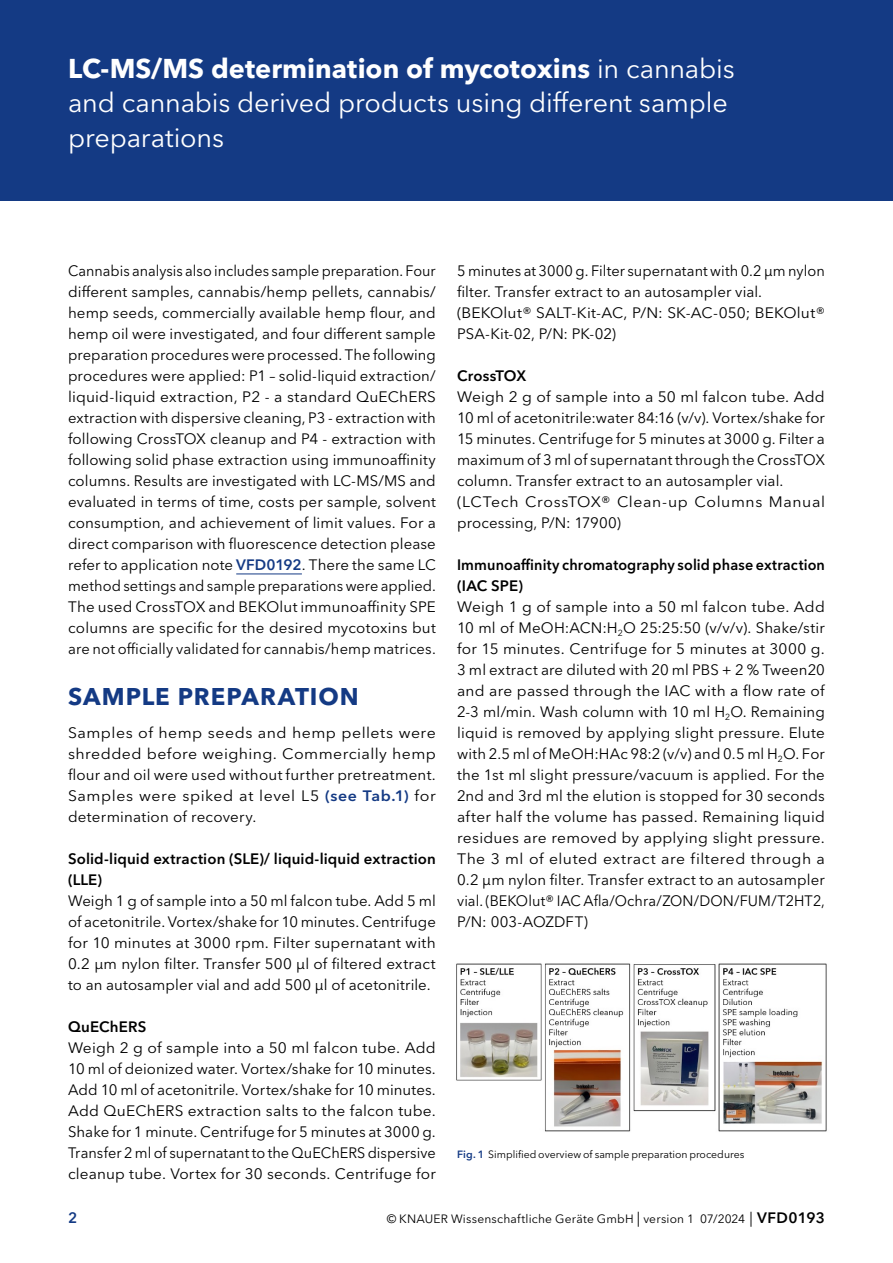
<style>
.page{position:relative;width:893px;height:1263px;background:#fff}
.page>*{position:absolute;margin:0;border:0;box-sizing:border-box;transform-origin:0 0}
.t1{font:27px/34.5px "Avenir Next W1 G";letter-spacing:-.005em;color:#fff}
.t2{font:700 24px "Avenir Next W1 G";letter-spacing:.04em;color:#143a84}
.t3{font:15px/21px "Avenir Next W1 G";letter-spacing:.01em;color:#000;text-align:justify}
.t4{font:15px/21px "Avenir Next W1 G";letter-spacing:.01em;color:#000;text-align:justify;scale:.96 1}
.t5{font:15px/21px "Avenir Next W1 G";letter-spacing:.01em;color:#000;text-align:justify;scale:1.04 1}
.t6{font:15px/21px "Avenir Next W1 G";letter-spacing:.01em;color:#000;text-align:justify;scale:1.06 1}
.t7{font:600 15px/21px "Avenir Next W1 G";letter-spacing:.01em;color:#000}
.t8{font:600 15px/21px "Avenir Next W1 G";letter-spacing:.01em;color:#000;scale:.96 1}
.t9{font:600 15px "Avenir Next W1 G";color:#143a84}
.t10{font:12px "Avenir Next W1 G";letter-spacing:.015em;color:#000}
.t11{font:10.5px "Avenir Next W1 G";color:#000}
.s1{font-weight:700}
.s2{font-weight:600;color:#143a84}
.s3{font-size:15px}
.s4{font-weight:600;font-size:15px}
</style>
<div class="page">
<div style="left:0;top:0;width:893px;height:201px;background:#143a84"></div>
<hr style="left:236px;top:573px;width:66px;height:1px;background:#143a84">
<img style="left:456px;top:963px;width:371px;height:169px">
<h1 class="t1" style="left:68px;top:51px;width:668px"><span class="s1">LC-MS/MS determination of mycotoxins</span> in cannabis and cannabis derived products using different sample preparations</h1>
<p class="t4" style="left:68px;top:260px;width:385px">Cannabis analysis also includes sample preparation. Four different samples, cannabis/hemp pellets, cannabis/ hemp seeds, commercially available hemp flour, and hemp oil were investigated, and four different sample preparation procedures were processed. The following procedures were applied: P1 – solid-liquid extraction/ liquid-liquid extraction, P2 - a standard QuEChERS extraction with dispersive cleaning, P3 - extraction with following CrossTOX cleanup and P4 - extraction with following solid phase extraction using immunoaffinity columns. Results are investigated with LC-MS/MS and evaluated in terms of time, costs per sample, solvent consumption, and achievement of limit values. For a direct comparison with fluorescence detection please refer to application note <span class="s2">VFD0192</span>. There the same LC method settings and sample preparations were applied.<br>The used CrossTOX and BEKOlut immunoaffinity SPE columns are specific for the desired mycotoxins but are not officially validated for cannabis/hemp matrices.</p>
<p class="t3" style="left:457px;top:260px;width:369px;text-align:left">5 minutes at 3000 g. Filter supernatant with 0.2 µm nylon filter. Transfer extract to an autosampler vial. (BEKOlut® SALT-Kit-AC, P/N: SK-AC-050; BEKOlut® PSA-Kit-02, P/N: PK-02)</p>
<p class="t7" style="left:457px;top:365px;width:71px">CrossTOX</p>
<p class="t5" style="left:457px;top:386px;width:355px;text-align:left">Weigh 2 g of sample into a 50 ml falcon tube. Add 10 ml of acetonitrile:water 84:16 (v/v). Vortex/shake for 15 minutes. Centrifuge for 5 minutes at 3000 g. Filter a maximum of 3 ml of supernatant through the CrossTOX column. Transfer extract to an autosampler vial. (LCTech CrossTOX® Clean-up Columns Manual processing, P/N: 17900)</p>
<p class="t8" style="left:457px;top:554px;width:385px">Immunoaffinity chromatography solid phase extraction (IAC SPE)</p>
<p class="t3" style="left:457px;top:596px;width:369px">Weigh 1 g of sample into a 50 ml falcon tube. Add 10 ml of MeOH:ACN:H<sub>2</sub>O 25:25:50 (v/v/v). Shake/stir for 15 minutes. Centrifuge for 5 minutes at 3000 g.<br>3 ml extract are diluted with 20 ml PBS + 2 % Tween20 and are passed through the IAC with a flow rate of 2-3 ml/min. Wash column with 10 ml H<sub>2</sub>O. Remaining liquid is removed by applying slight pressure. Elute with 2.5 ml of MeOH:HAc 98:2 (v/v) and 0.5 ml H<sub>2</sub>O. For the 1st ml slight pressure/vacuum is applied. For the 2nd and 3rd ml the elution is stopped for 30 seconds after half the volume has passed. Remaining liquid residues are removed by applying slight pressure.<br>The 3 ml of eluted extract are filtered through a 0.2 µm nylon filter. Transfer extract to an autosampler vial. (BEKOlut® IAC Afla/Ochra/ZON/DON/FUM/T2HT2, P/N: 003-AOZDFT)</p>
<h2 class="t2" style="left:68px;top:682px;width:292px">SAMPLE PREPARATION</h2>
<p class="t6" style="left:68px;top:722px;width:349px">Samples of hemp seeds and hemp pellets were shredded before weighing. Commercially hemp flour and oil were used without further pretreatment.<br>Samples were spiked at level L5 <span class="s2">(see Tab.1)</span> for determination of recovery.</p>
<p class="t7" style="left:68px;top:848px;width:369px">Solid-liquid extraction (SLE)/ liquid-liquid extraction (LLE)</p>
<p class="t3" style="left:68px;top:890px;width:369px">Weigh 1 g of sample into a 50 ml falcon tube. Add 5 ml of acetonitrile. Vortex/shake for 10 minutes. Centrifuge for 10 minutes at 3000 rpm. Filter supernatant with 0.2 µm nylon filter. Transfer 500 µl of filtered extract to an autosampler vial and add 500 µl of acetonitrile.</p>
<p class="t7" style="left:68px;top:1016px;width:80px">QuEChERS</p>
<p class="t5" style="left:68px;top:1037px;width:355px">Weigh 2 g of sample into a 50 ml falcon tube. Add 10 ml of deionized water. Vortex/shake for 10 minutes.<br>Add 10 ml of acetonitrile. Vortex/shake for 10 minutes.<br>Add QuEChERS extraction salts to the falcon tube.<br>Shake for 1 minute. Centrifuge for 5 minutes at 3000 g.<br>Transfer 2 ml of supernatant to the QuEChERS dispersive cleanup tube. Vortex for 30 seconds. Centrifuge for</p>
<p class="t11" style="left:457px;top:1148px;width:289px"><span class="s2">Fig. 1</span> Simplified overview of sample preparation procedures</p>
<p class="t9" style="left:68px;top:1209px;width:11px">2</p>
<p class="t10" style="left:387px;top:1212px;width:440px">© KNAUER Wissenschaftliche Geräte GmbH <span class="s3">|</span> version 1 07/2024 <span class="s3">|</span> <span class="s4">VFD0193</span></p>
</div>
